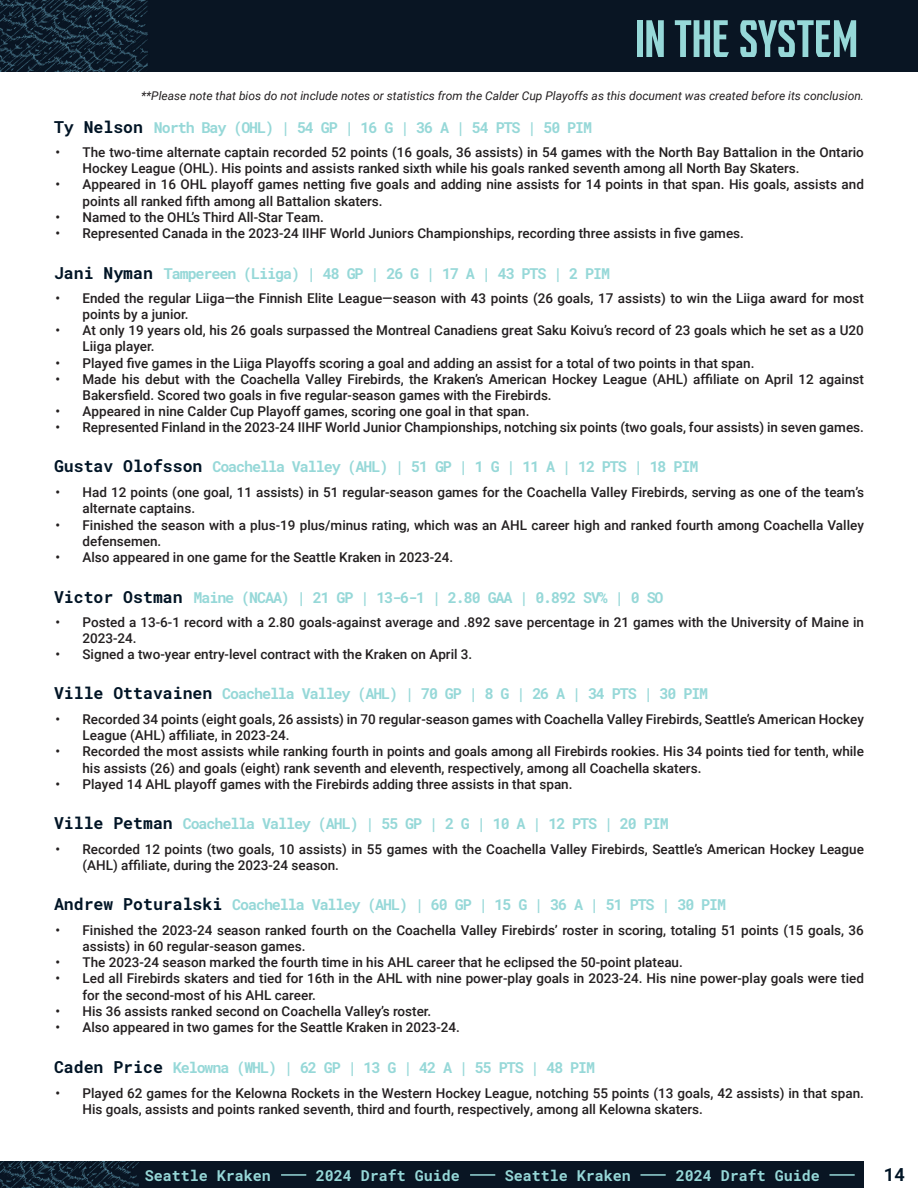
<style>
.page{position:relative;width:918px;height:1188px;background:#fff}
.page>*{position:absolute;margin:0;border:0;box-sizing:border-box;transform-origin:0 0}
.t1{font:condensed 52.5px "Kraken Display BG";color:#96d8d8}
.t2{font:700 18px "Roboto Mono";color:#001425}
.t3{font:700 15px "Roboto Mono";letter-spacing:-.07em;color:#96d8d8}
.t4{font:700 15px "Roboto Mono";color:#96d8d8}
.t5{font:500 13.5px/16.2px "Roboto";color:#231f20}
.t6{font:italic 12px "Roboto";color:#231f20}
.s1{font-size:16.5px;color:#001425}
</style>
<div class="page">
<img style="left:0;top:0;width:918px;height:72px">
<img style="left:0;top:1161px;width:864px;height:27px">
<hr style="left:281px;top:1174px;width:25px;height:2px;background:#96d8d8">
<hr style="left:470px;top:1174px;width:25px;height:2px;background:#96d8d8">
<hr style="left:640px;top:1174px;width:26px;height:2px;background:#96d8d8">
<hr style="left:830px;top:1174px;width:25px;height:2px;background:#96d8d8">
<p class="t1" style="left:635px;top:12px;width:224px">IN THE SYSTEM</p>
<p class="t6" style="left:141px;top:87px;width:724px">**Please note that bios do not include notes or statistics from the Calder Cup Playoffs as this document was created before its conclusion.</p>
<p class="t3" style="left:54px;top:117px;width:540px"><span class="s1">Ty Nelson</span> North Bay (OHL) | 54 GP | 16 G | 36 A | 54 PTS | 50 PIM</p>
<p class="t5" style="left:82px;top:144px;width:783px;text-indent:-27px">• The two-time alternate captain recorded 52 points (16 goals, 36 assists) in 54 games with the North Bay Battalion in the Ontario<br>Hockey League (OHL). His points and assists ranked sixth while his goals ranked seventh among all North Bay Skaters.</p>
<p class="t5" style="left:82px;top:176px;width:783px;text-indent:-27px">• Appeared in 16 OHL playoff games netting five goals and adding nine assists for 14 points in that span. His goals, assists and points all ranked fifth among all Battalion skaters.</p>
<p class="t5" style="left:56px;top:208px;width:270px">• Named to the OHL’s Third All-Star Team.</p>
<p class="t5" style="left:56px;top:225px;width:690px">• Represented Canada in the 2023-24 IIHF World Juniors Championships, recording three assists in five games.</p>
<p class="t3" style="left:54px;top:263px;width:558px"><span class="s1">Jani Nyman</span> Tampereen (Liiga) | 48 GP | 26 G | 17 A | 43 PTS | 2 PIM</p>
<p class="t5" style="left:82px;top:289px;width:783px;text-indent:-27px">• Ended the regular Liiga—the Finnish Elite League—season with 43 points (26 goals, 17 assists) to win the Liiga award for most points by a junior.</p>
<p class="t5" style="left:82px;top:322px;width:783px;text-indent:-27px">• At only 19 years old, his 26 goals surpassed the Montreal Canadiens great Saku Koivu’s record of 23 goals which he set as a U20<br>Liiga player.</p>
<p class="t5" style="left:56px;top:354px;width:700px">• Played five games in the Liiga Playoffs scoring a goal and adding an assist for a total of two points in that span.</p>
<p class="t5" style="left:82px;top:370px;width:783px;text-indent:-27px">• Made his debut with the Coachella Valley Firebirds, the Kraken’s American Hockey League (AHL) affiliate on April 12 against<br>Bakersfield. Scored two goals in five regular-season games with the Firebirds.</p>
<p class="t5" style="left:56px;top:403px;width:475px">• Appeared in nine Calder Cup Playoff games, scoring one goal in that span.</p>
<p class="t5" style="left:56px;top:419px;width:810px">• Represented Finland in the 2023-24 IIHF World Junior Championships, notching six points (two goals, four assists) in seven games.</p>
<p class="t3" style="left:54px;top:456px;width:646px"><span class="s1">Gustav Olofsson</span> Coachella Valley (AHL) | 51 GP | 1 G | 11 A | 12 PTS | 18 PIM</p>
<p class="t5" style="left:82px;top:484px;width:783px;text-indent:-27px">• Had 12 points (one goal, 11 assists) in 51 regular-season games for the Coachella Valley Firebirds, serving as one of the team’s alternate captains.</p>
<p class="t5" style="left:82px;top:516px;width:783px;text-indent:-27px">• Finished the season with a plus-19 plus/minus rating, which was an AHL career high and ranked fourth among Coachella Valley defensemen.</p>
<p class="t5" style="left:56px;top:549px;width:399px">• Also appeared in one game for the Seattle Kraken in 2023-24.</p>
<p class="t3" style="left:54px;top:587px;width:611px"><span class="s1">Victor Ostman</span> Maine (NCAA) | 21 GP | 13-6-1 | 2.80 GAA | 0.892 SV% | 0 SO</p>
<p class="t5" style="left:82px;top:613px;width:783px;text-indent:-27px">• Posted a 13-6-1 record with a 2.80 goals-against average and .892 save percentage in 21 games with the University of Maine in<br>2023-24.</p>
<p class="t5" style="left:56px;top:646px;width:418px">• Signed a two-year entry-level contract with the Kraken on April 3.</p>
<p class="t3" style="left:54px;top:683px;width:656px"><span class="s1">Ville Ottavainen</span> Coachella Valley (AHL) | 70 GP | 8 G | 26 A | 34 PTS | 30 PIM</p>
<p class="t5" style="left:82px;top:711px;width:783px;text-indent:-27px">• Recorded 34 points (eight goals, 26 assists) in 70 regular-season games with Coachella Valley Firebirds, Seattle’s American Hockey<br>League (AHL) affiliate, in 2023-24.</p>
<p class="t5" style="left:82px;top:743px;width:783px;text-indent:-27px">• Recorded the most assists while ranking fourth in points and goals among all Firebirds rookies. His 34 points tied for tenth, while his assists (26) and goals (eight) rank seventh and eleventh, respectively, among all Coachella skaters.</p>
<p class="t5" style="left:56px;top:775px;width:519px">• Played 14 AHL playoff games with the Firebirds adding three assists in that span.</p>
<p class="t3" style="left:54px;top:813px;width:616px"><span class="s1">Ville Petman</span> Coachella Valley (AHL) | 55 GP | 2 G | 10 A | 12 PTS | 20 PIM</p>
<p class="t5" style="left:82px;top:840px;width:783px;text-indent:-27px">• Recorded 12 points (two goals, 10 assists) in 55 games with the Coachella Valley Firebirds, Seattle’s American Hockey League (AHL) affiliate, during the 2023-24 season.</p>
<p class="t3" style="left:54px;top:894px;width:674px"><span class="s1">Andrew Poturalski</span> Coachella Valley (AHL) | 60 GP | 15 G | 36 A | 51 PTS | 30 PIM</p>
<p class="t5" style="left:82px;top:921px;width:783px;text-indent:-27px">• Finished the 2023-24 season ranked fourth on the Coachella Valley Firebirds’ roster in scoring, totaling 51 points (15 goals, 36 assists) in 60 regular-season games.</p>
<p class="t5" style="left:56px;top:954px;width:629px">• The 2023-24 season marked the fourth time in his AHL career that he eclipsed the 50-point plateau.</p>
<p class="t5" style="left:82px;top:970px;width:783px;text-indent:-27px">• Led all Firebirds skaters and tied for 16th in the AHL with nine power-play goals in 2023-24. His nine power-play goals were tied for the second-most of his AHL career.</p>
<p class="t5" style="left:56px;top:1002px;width:377px">• His 36 assists ranked second on Coachella Valley’s roster.</p>
<p class="t5" style="left:56px;top:1019px;width:406px">• Also appeared in two games for the Seattle Kraken in 2023-24.</p>
<p class="t3" style="left:54px;top:1057px;width:543px"><span class="s1">Caden Price</span> Kelowna (WHL) | 62 GP | 13 G | 42 A | 55 PTS | 48 PIM</p>
<p class="t5" style="left:82px;top:1085px;width:783px;text-indent:-27px">• Played 62 games for the Kelowna Rockets in the Western Hockey League, notching 55 points (13 goals, 42 assists) in that span.<br>His goals, assists and points ranked seventh, third and fourth, respectively, among all Kelowna skaters.</p>
<p class="t4" style="left:145px;top:1165px;width:128px">Seattle Kraken</p>
<p class="t4" style="left:316px;top:1165px;width:146px">2024 Draft Guide</p>
<p class="t4" style="left:505px;top:1165px;width:128px">Seattle Kraken</p>
<p class="t4" style="left:676px;top:1165px;width:145px">2024 Draft Guide</p>
<p class="t2" style="left:884px;top:1161px;width:23px">14</p>
</div>
